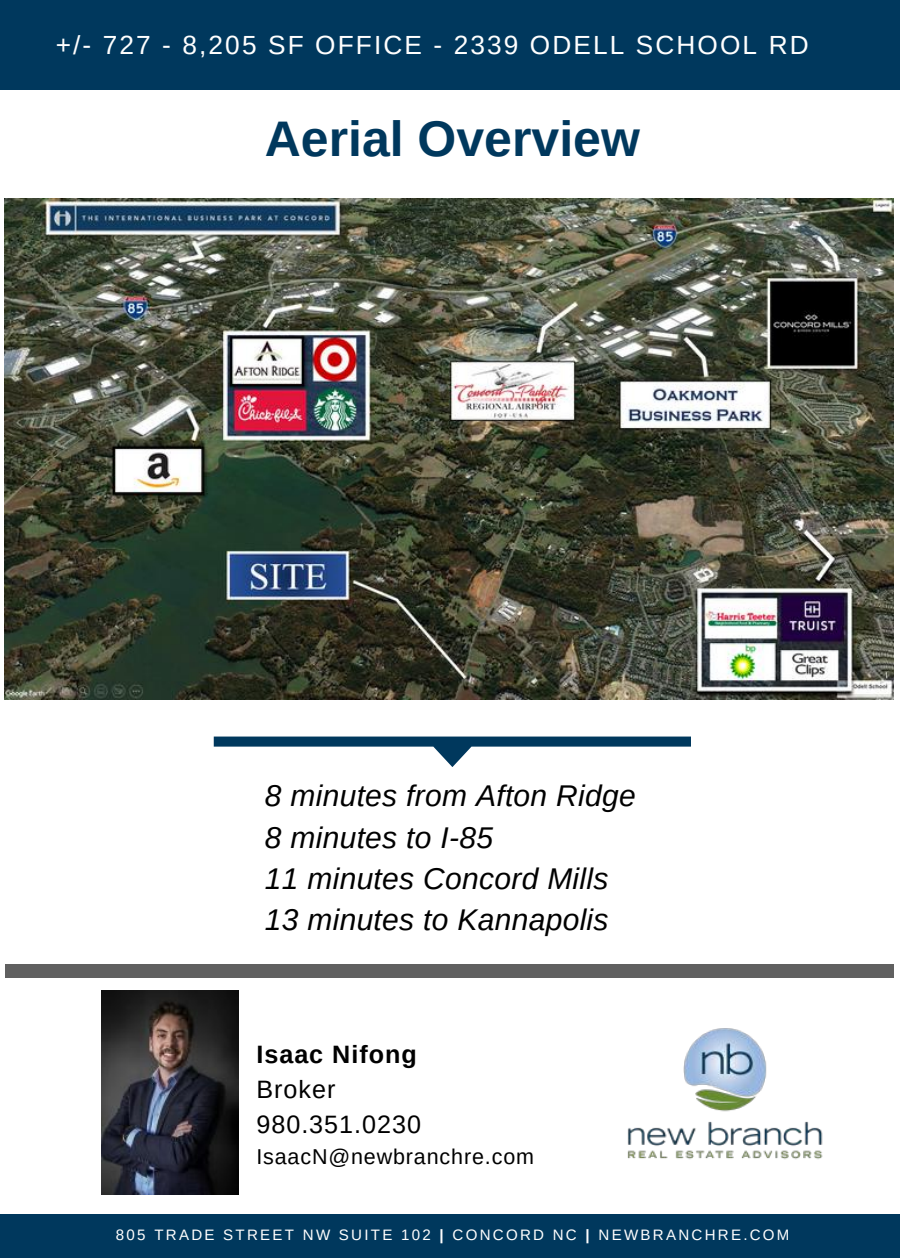
<style>
.page{position:relative;width:900px;height:1260px;background:#fff}
.page>*{position:absolute;margin:0;border:0;box-sizing:border-box;transform-origin:0 0}
.t1{font:700 50px "Arimo";color:#00385d}
.t2{font:italic 30px/41.2px "Arimo";letter-spacing:.01em;color:#000}
.t3{font:26.25px "Arimo";letter-spacing:.08em;color:#fff}
.t4{font:25.25px/34.8px "Arimo";letter-spacing:.04em;color:#000}
.t5{font:700 25.25px "Arimo";letter-spacing:.04em;color:#000}
.t6{font:21.5px "Arimo";letter-spacing:.04em;color:#000}
.t7{font:15px "Arimo";letter-spacing:.15em;color:#fff}
.s1{font-weight:700}
</style>
<div class="page">
<div style="left:0;top:1214px;width:900px;height:43px;background:#00385d"></div>
<div style="left:5px;top:964px;width:889px;height:13px;background:#606060"></div>
<div style="left:0;top:0;width:900px;height:90px;background:#00385d"></div>
<svg style="left:214px;top:737px;width:477px;height:30px"></svg>
<img style="left:101px;top:990px;width:137px;height:205px">
<img style="left:574px;top:977px;width:306px;height:281px">
<img style="left:5px;top:199px;width:889px;height:501px">
<p class="t3" style="left:56px;top:31px;width:754px">+/- 727 - 8,205 SF OFFICE - 2339 ODELL SCHOOL RD</p>
<h1 class="t1" style="left:265px;top:111px;width:377px">Aerial Overview</h1>
<p class="t2" style="left:265px;top:775px;width:372px">8 minutes from Afton Ridge<br>8 minutes to I-85<br>11 minutes Concord Mills<br>13 minutes to Kannapolis</p>
<p class="t5" style="left:256px;top:1041px;width:162px">Isaac Nifong</p>
<p class="t4" style="left:256px;top:1072px;width:166px">Broker<br>980.351.0230</p>
<p class="t6" style="left:256px;top:1144px;width:279px">IsaacN@newbranchre.com</p>
<p class="t7" style="left:116px;top:1226px;width:675px">805 TRADE STREET NW SUITE 102 <span class="s1">|</span> CONCORD NC <span class="s1">|</span> NEWBRANCHRE.COM</p>
</div>
